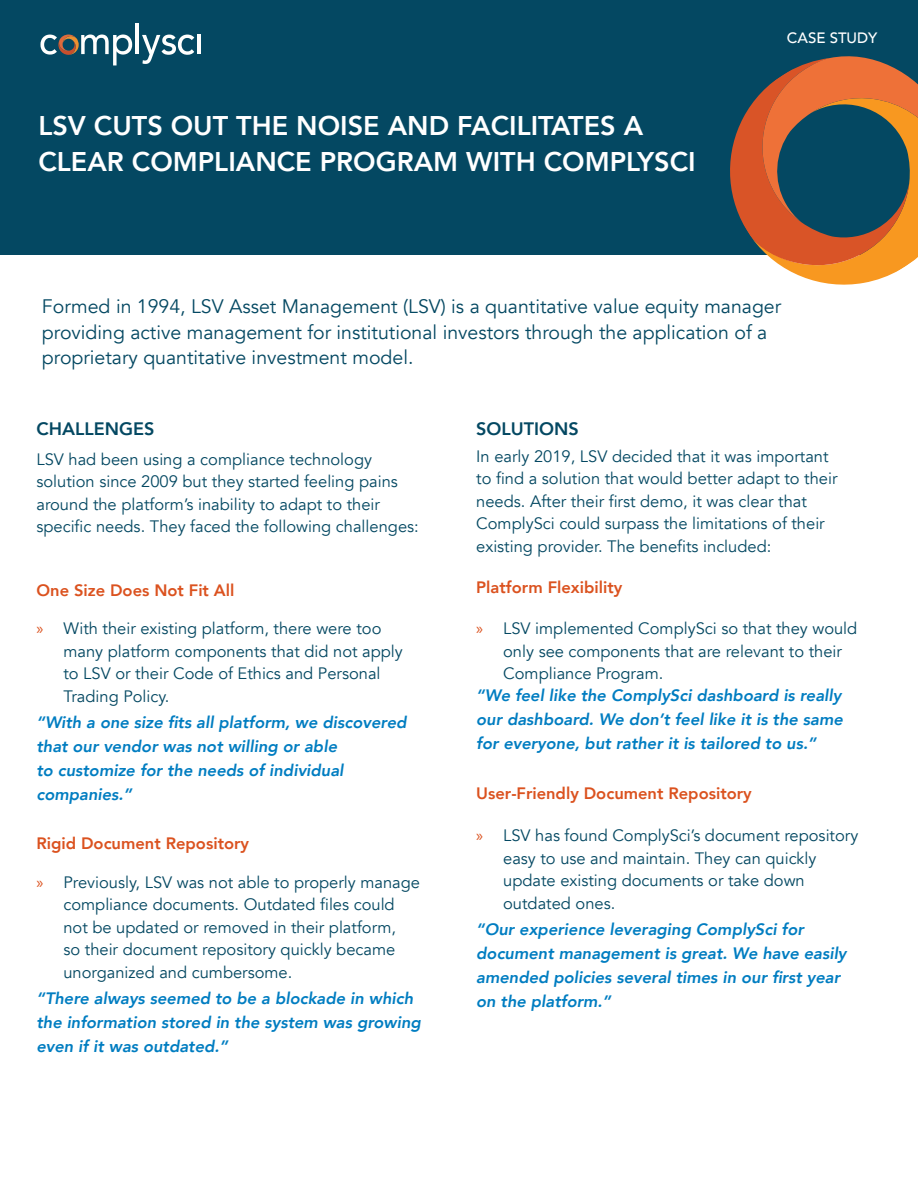
<style>
.page{position:relative;width:918px;height:1188px;background:#fff}
.page>*{position:absolute;margin:0;border:0;box-sizing:border-box;transform-origin:0 0}
.t1{font:800 27px/36px "Avenir";color:#fff}
.t2{font:19.5px/25.5px "Avenir";color:#044862}
.t3{font:800 18px "Avenir";color:#044862}
.t4{font:16.5px/22.5px "Avenir";color:#044862}
.t5{font:italic 800 16.5px/24px "Avenir";color:#007dc1}
.t6{font:800 16.5px "Avenir";color:#db521f}
.t7{font:500 15px "Avenir";color:#fff}
.s1{font-family:"Myriad Pro";color:#db521f}
</style>
<div class="page">
<div style="left:0;top:0;width:918px;height:255px;background:#044862"></div>
<svg style="left:730px;top:56px;width:188px;height:229px"></svg>
<hr style="left:135px;top:24px;width:4px;height:30px;background:#fffffe">
<svg style="left:142px;top:35px;width:52px;height:29px"></svg>
<hr style="left:198px;top:35px;width:3px;height:19px;background:#fffffe">
<svg style="left:40px;top:35px;width:92px;height:30px"></svg>
<h1 class="t1" style="left:38px;top:108px;width:659px">LSV CUTS OUT THE NOISE AND FACILITATES A<br>CLEAR COMPLIANCE PROGRAM WITH COMPLYSCI</h1>
<p class="t7" style="left:787px;top:25px;width:92px">CASE STUDY</p>
<p class="t2" style="left:42px;top:294px;width:741px">Formed in 1994, LSV Asset Management (LSV) is a quantitative value equity manager providing active management for institutional investors through the application of a proprietary quantitative investment model.</p>
<p class="t3" style="left:36px;top:415px;width:120px">CHALLENGES</p>
<p class="t4" style="left:36px;top:448px;width:384px">LSV had been using a compliance technology solution since 2009 but they started feeling pains around the platform’s inability to adapt to their specific needs. They faced the following challenges:</p>
<p class="t6" style="left:36px;top:577px;width:199px">One Size Does Not Fit All</p>
<p class="t4" style="left:63px;top:617px;width:341px;text-indent:-27px"><span class="s1">»</span> With their existing platform, there were too many platform components that did not apply to LSV or their Code of Ethics and Personal Trading Policy.</p>
<p class="t5" style="left:36px;top:710px;width:372px">“With a one size fits all platform, we discovered that our vendor was not willing or able<br>to customize for the needs of individual companies.”</p>
<p class="t6" style="left:36px;top:831px;width:214px">Rigid Document Repository</p>
<p class="t4" style="left:63px;top:871px;width:358px;text-indent:-27px"><span class="s1">»</span> Previously, LSV was not able to properly manage compliance documents. Outdated files could not be updated or removed in their platform,<br>so their document repository quickly became unorganized and cumbersome.</p>
<p class="t5" style="left:36px;top:987px;width:386px">“There always seemed to be a blockade in which the information stored in the system was growing even if it was outdated.”</p>
<p class="t3" style="left:476px;top:415px;width:104px">SOLUTIONS</p>
<p class="t4" style="left:476px;top:445px;width:363px">In early 2019, LSV decided that it was important to find a solution that would better adapt to their needs. After their first demo, it was clear that ComplySci could surpass the limitations of their existing provider. The benefits included:</p>
<p class="t6" style="left:476px;top:574px;width:148px">Platform Flexibility</p>
<p class="t4" style="left:503px;top:617px;width:356px;text-indent:-27px"><span class="s1">»</span> LSV implemented ComplySci so that they would only see components that are relevant to their<br>Compliance Program.</p>
<p class="t5" style="left:476px;top:684px;width:368px;text-align:justify">“We feel like the ComplySci dashboard is really our dashboard. We don’t feel like it is the same for everyone, but rather it is tailored to us.”</p>
<p class="t6" style="left:476px;top:780px;width:277px">User-Friendly Document Repository</p>
<p class="t4" style="left:503px;top:825px;width:357px;text-indent:-27px"><span class="s1">»</span> LSV has found ComplySci’s document repository easy to use and maintain. They can quickly update existing documents or take down outdated ones.</p>
<p class="t5" style="left:476px;top:918px;width:372px">“Our experience leveraging ComplySci for document management is great. We have easily amended policies several times in our first year on the platform.”</p>
</div>
